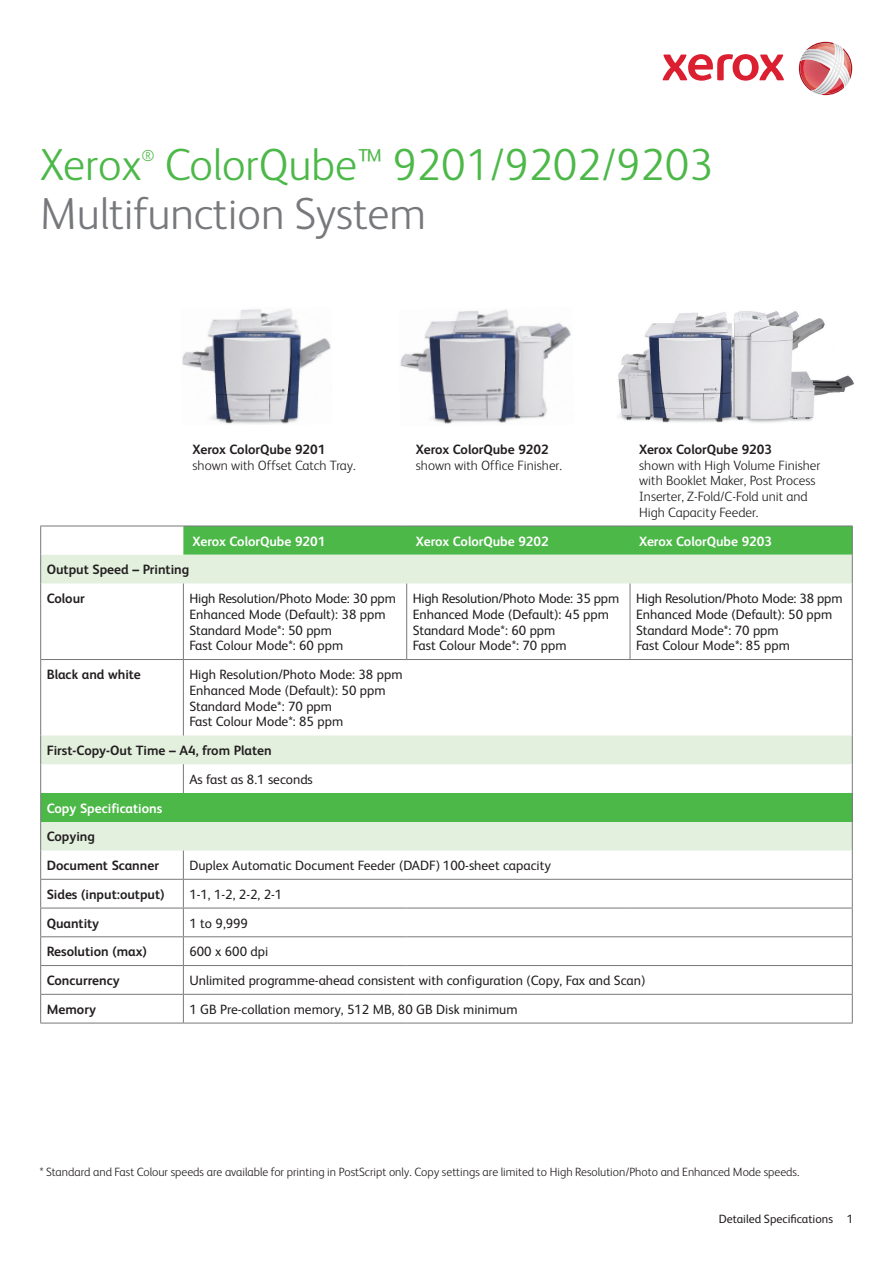
<style>
.page{position:relative;width:893px;height:1263px;background:#fff}
.page>*{position:absolute;margin:0;border:0;box-sizing:border-box;transform-origin:0 0}
.t1{font:300 45px "Xerox Sans";color:#4cb848}
.t2{font:300 45px "Xerox Sans";color:#76787b}
.t3{font:300 15.9px "Xerox Sans";color:#4cb848}
.t4{font:13.5px/15.8px "Xerox Sans";color:#231f20}
.t5{font:700 13.5px/28.8px "Xerox Sans";color:#231f20}
.t6{font:300 13.5px/15.8px "Xerox Sans";color:#231f20}
.t7{font:700 13.5px "Xerox Sans";color:#fff}
.t8{font:300 12px "Xerox Sans";color:#231f20}
.t9{font:12px "Xerox Sans";color:#231f20}
</style>
<div class="page">
<img style="left:182px;top:308px;width:149px;height:116px">
<img style="left:400px;top:309px;width:171px;height:115px">
<img style="left:618px;top:311px;width:236px;height:112px">
<svg style="left:662px;top:54px;width:122px;height:27px"></svg>
<svg style="left:798px;top:42px;width:54px;height:53px"></svg>
<img style="left:812px;top:44px;width:28px;height:49px">
<svg style="left:41px;top:555px;width:810px;height:296px"></svg>
<div style="left:41px;top:793px;width:811px;height:29px;background:#4cb848"></div>
<hr style="left:40px;top:936px;width:143px;height:1px;background:#76787b">
<hr style="left:40px;top:965px;width:143px;height:1px;background:#76787b">
<hr style="left:40px;top:994px;width:143px;height:1px;background:#76787b">
<hr style="left:183px;top:936px;width:223px;height:1px;background:#76787b">
<hr style="left:406px;top:936px;width:224px;height:1px;background:#76787b">
<hr style="left:630px;top:936px;width:222px;height:1px;background:#76787b">
<hr style="left:183px;top:965px;width:223px;height:1px;background:#76787b">
<hr style="left:406px;top:965px;width:224px;height:1px;background:#76787b">
<hr style="left:630px;top:965px;width:222px;height:1px;background:#76787b">
<hr style="left:183px;top:994px;width:223px;height:1px;background:#76787b">
<hr style="left:406px;top:994px;width:224px;height:1px;background:#76787b">
<hr style="left:630px;top:994px;width:222px;height:1px;background:#76787b">
<hr style="left:40px;top:908px;width:143px;height:1px;background:#76787b">
<hr style="left:183px;top:908px;width:223px;height:1px;background:#76787b">
<hr style="left:406px;top:908px;width:224px;height:1px;background:#76787b">
<hr style="left:630px;top:908px;width:222px;height:1px;background:#76787b">
<hr style="left:183px;top:584px;width:1px;height:75px;background:#76787b">
<hr style="left:406px;top:584px;width:1px;height:75px;background:#76787b">
<hr style="left:629px;top:584px;width:1px;height:75px;background:#76787b">
<hr style="left:40px;top:659px;width:143px;height:1px;background:#76787b">
<hr style="left:183px;top:659px;width:223px;height:1px;background:#76787b">
<hr style="left:406px;top:659px;width:224px;height:1px;background:#76787b">
<hr style="left:630px;top:659px;width:222px;height:1px;background:#76787b">
<hr style="left:40px;top:526px;width:143px;height:1px;background:#76787b">
<svg style="left:40px;top:526px;width:1px;height:58px"></svg>
<hr style="left:40px;top:584px;width:1px;height:75px;background:#76787b">
<hr style="left:851px;top:584px;width:1px;height:75px;background:#76787b">
<hr style="left:40px;top:660px;width:1px;height:76px;background:#76787b">
<svg style="left:40px;top:736px;width:1px;height:287px"></svg>
<hr style="left:40px;top:1023px;width:143px;height:1px;background:#76787b">
<hr style="left:183px;top:1023px;width:223px;height:1px;background:#76787b">
<hr style="left:406px;top:1023px;width:224px;height:1px;background:#76787b">
<hr style="left:630px;top:1023px;width:222px;height:1px;background:#76787b">
<svg style="left:183px;top:526px;width:669px;height:58px;background:#99d495"></svg>
<hr style="left:183px;top:660px;width:1px;height:76px;background:#76787b">
<hr style="left:851px;top:660px;width:1px;height:76px;background:#76787b">
<svg style="left:183px;top:764px;width:1px;height:29px"></svg>
<hr style="left:40px;top:879px;width:143px;height:1px;background:#76787b">
<hr style="left:183px;top:879px;width:223px;height:1px;background:#76787b">
<svg style="left:183px;top:851px;width:1px;height:172px"></svg>
<hr style="left:406px;top:879px;width:224px;height:1px;background:#76787b">
<hr style="left:630px;top:879px;width:222px;height:1px;background:#76787b">
<svg style="left:851px;top:736px;width:1px;height:287px"></svg>
<h1 class="t1" style="left:40px;top:149px;width:103px">Xerox</h1>
<p class="t3" style="left:141px;top:150px;width:15px">®</p>
<h1 class="t1" style="left:165px;top:149px;width:550px">ColorQube™ 9201/9202/9203</h1>
<h1 class="t2" style="left:40px;top:198px;width:387px">Multifunction System</h1>
<p class="t5" style="left:192px;top:436px;width:134px">Xerox ColorQube 9201</p>
<p class="t6" style="left:192px;top:459px;width:165px">shown with Offset Catch Tray.</p>
<p class="t5" style="left:416px;top:436px;width:134px">Xerox ColorQube 9202</p>
<p class="t6" style="left:416px;top:459px;width:148px">shown with Office Finisher.</p>
<p class="t5" style="left:639px;top:436px;width:134px">Xerox ColorQube 9203</p>
<p class="t6" style="left:639px;top:459px;width:183px">shown with High Volume Finisher with Booklet Maker, Post Process<br>Inserter, Z-Fold/C-Fold unit and<br>High Capacity Feeder.</p>
<p class="t7" style="left:192px;top:536px;width:134px">Xerox ColorQube 9201</p>
<p class="t7" style="left:416px;top:536px;width:134px">Xerox ColorQube 9202</p>
<p class="t7" style="left:639px;top:536px;width:134px">Xerox ColorQube 9203</p>
<p class="t5" style="left:47px;top:557px;width:144px">Output Speed – Printing<br>Colour</p>
<p class="t4" style="left:189px;top:592px;width:208px">High Resolution/Photo Mode: 30 ppm<br>Enhanced Mode (Default): 38 ppm<br>Standard Mode*: 50 ppm<br>Fast Colour Mode*: 60 ppm</p>
<p class="t4" style="left:412px;top:592px;width:208px">High Resolution/Photo Mode: 35 ppm<br>Enhanced Mode (Default): 45 ppm<br>Standard Mode*: 60 ppm<br>Fast Colour Mode*: 70 ppm</p>
<p class="t4" style="left:636px;top:592px;width:208px">High Resolution/Photo Mode: 38 ppm<br>Enhanced Mode (Default): 50 ppm<br>Standard Mode*: 70 ppm<br>Fast Colour Mode*: 85 ppm</p>
<p class="t5" style="left:47px;top:661px;width:96px">Black and white</p>
<p class="t4" style="left:189px;top:668px;width:215px">High Resolution/Photo Mode: 38 ppm<br>Enhanced Mode (Default): 50 ppm<br>Standard Mode*: 70 ppm<br>Fast Colour Mode*: 85 ppm</p>
<p class="t5" style="left:47px;top:737px;width:226px">First-Copy-Out Time – A4, from Platen</p>
<p class="t4" style="left:189px;top:773px;width:125px">As fast as 8.1 seconds</p>
<p class="t7" style="left:47px;top:803px;width:117px">Copy Specifications</p>
<p class="t5" style="left:47px;top:824px;width:114px">Copying<br>Document Scanner</p>
<p class="t4" style="left:189px;top:859px;width:363px">Duplex Automatic Document Feeder (DADF) 100-sheet capacity</p>
<p class="t5" style="left:47px;top:881px;width:119px">Sides (input:output)</p>
<p class="t4" style="left:189px;top:888px;width:94px">1-1, 1-2, 2-2, 2-1</p>
<p class="t5" style="left:47px;top:910px;width:54px">Quantity</p>
<p class="t4" style="left:189px;top:917px;width:60px">1 to 9,999</p>
<p class="t5" style="left:47px;top:939px;width:102px">Resolution (max)</p>
<p class="t4" style="left:189px;top:945px;width:80px">600 x 600 dpi</p>
<p class="t5" style="left:47px;top:968px;width:74px">Concurrency</p>
<p class="t4" style="left:189px;top:974px;width:457px">Unlimited programme-ahead consistent with configuration (Copy, Fax and Scan)</p>
<p class="t5" style="left:47px;top:996px;width:51px">Memory</p>
<p class="t4" style="left:189px;top:1003px;width:330px">1 GB Pre-collation memory, 512 MB, 80 GB Disk minimum</p>
<p class="t8" style="left:40px;top:1167px;width:761px">* Standard and Fast Colour speeds are available for printing in PostScript only. Copy settings are limited to High Resolution/Photo and Enhanced Mode speeds.</p>
<p class="t9" style="left:718px;top:1214px;width:136px">Detailed Specifications 1</p>
</div>
